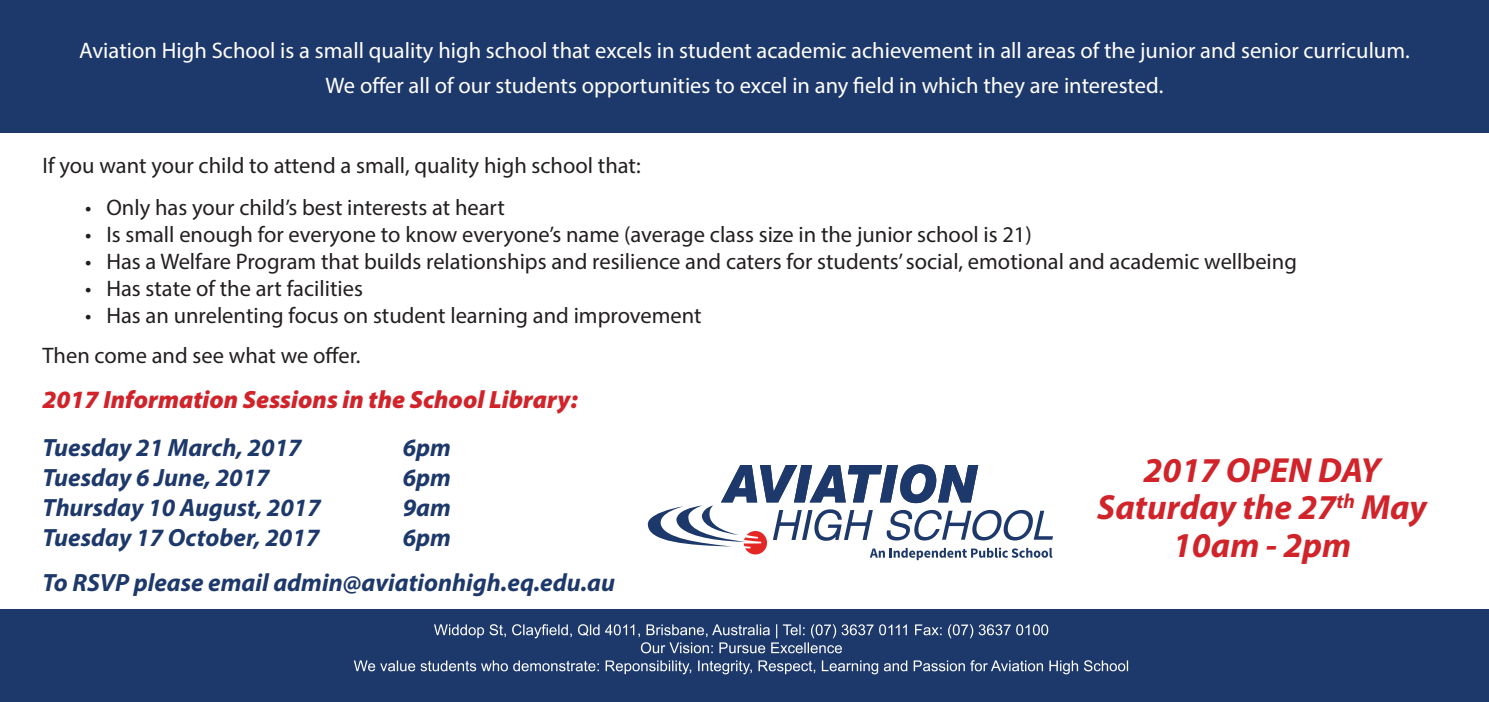
<style>
.page{position:relative;width:1489px;height:702px;background:#fff}
.page>*{position:absolute;margin:0;border:0;box-sizing:border-box;transform-origin:0 0}
.t1{font:italic 700 35px/37.5px "Myriad Pro";color:#d1232a;text-align:center}
.t2{font:italic 700 25px/45px "Myriad Pro";color:#1d386a}
.t3{font:italic 900 25px "Myriad Pro";color:#d1232a}
.t4{font:22.5px/40px "Myriad Pro";color:#231f20}
.t5{font:22.5px/35px "Myriad Pro";color:#fff;text-align:center}
</style>
<div class="page">
<div style="left:0;top:0;width:1488px;height:133px;background:#1d386a"></div>
<div style="left:0;top:609px;width:1488px;height:93px;background:#1d386a"></div>
<svg style="left:647px;top:464px;width:405px;height:96px"></svg>
<svg style="left:354px;top:660px;width:774px;height:14px"></svg>
<svg style="left:434px;top:624px;width:614px;height:29px"></svg>
<p class="t5" style="left:79px;top:32px;width:1331px">Aviation High School is a small quality high school that excels in student academic achievement in all areas of the junior and senior curriculum.<br>We offer all of our students opportunities to excel in any field in which they are interested.</p>
<p class="t4" style="left:43px;top:145px;width:599px">If you want your child to attend a small, quality high school that:</p>
<p class="t4" style="left:85px;top:187px;width:421px">• Only has your child’s best interests at heart</p>
<p class="t4" style="left:85px;top:214px;width:948px">• Is small enough for everyone to know everyone’s name (average class size in the junior school is 21)</p>
<p class="t4" style="left:85px;top:241px;width:1213px">• Has a Welfare Program that builds relationships and resilience and caters for students’ social, emotional and academic wellbeing</p>
<p class="t4" style="left:85px;top:268px;width:279px">• Has state of the art facilities</p>
<p class="t4" style="left:43px;top:295px;width:660px;text-indent:43px">• Has an unrelenting focus on student learning and improvement<br>Then come and see what we offer.</p>
<p class="t3" style="left:43px;top:386px;width:536px">2017 Information Sessions in the School Library:</p>
<p class="t2" style="left:43px;top:424px;width:261px">Tuesday 21 March, 2017</p>
<p class="t2" style="left:403px;top:424px;width:50px">6pm</p>
<p class="t2" style="left:43px;top:454px;width:229px">Tuesday 6 June, 2017</p>
<p class="t2" style="left:403px;top:454px;width:50px">6pm</p>
<p class="t2" style="left:43px;top:484px;width:280px">Thursday 10 August, 2017</p>
<p class="t2" style="left:403px;top:484px;width:50px">9am</p>
<p class="t2" style="left:43px;top:514px;width:278px">Tuesday 17 October, 2017</p>
<h1 class="t1" style="left:1097px;top:450px;width:331px">2017 OPEN DAY<br>Saturday the 27<sup>th</sup> May<br>10am - 2pm</h1>
<p class="t2" style="left:43px;top:514px;width:574px;text-indent:360px">6pm<br>To RSVP please email admin@aviationhigh.eq.edu.au</p>
</div>
